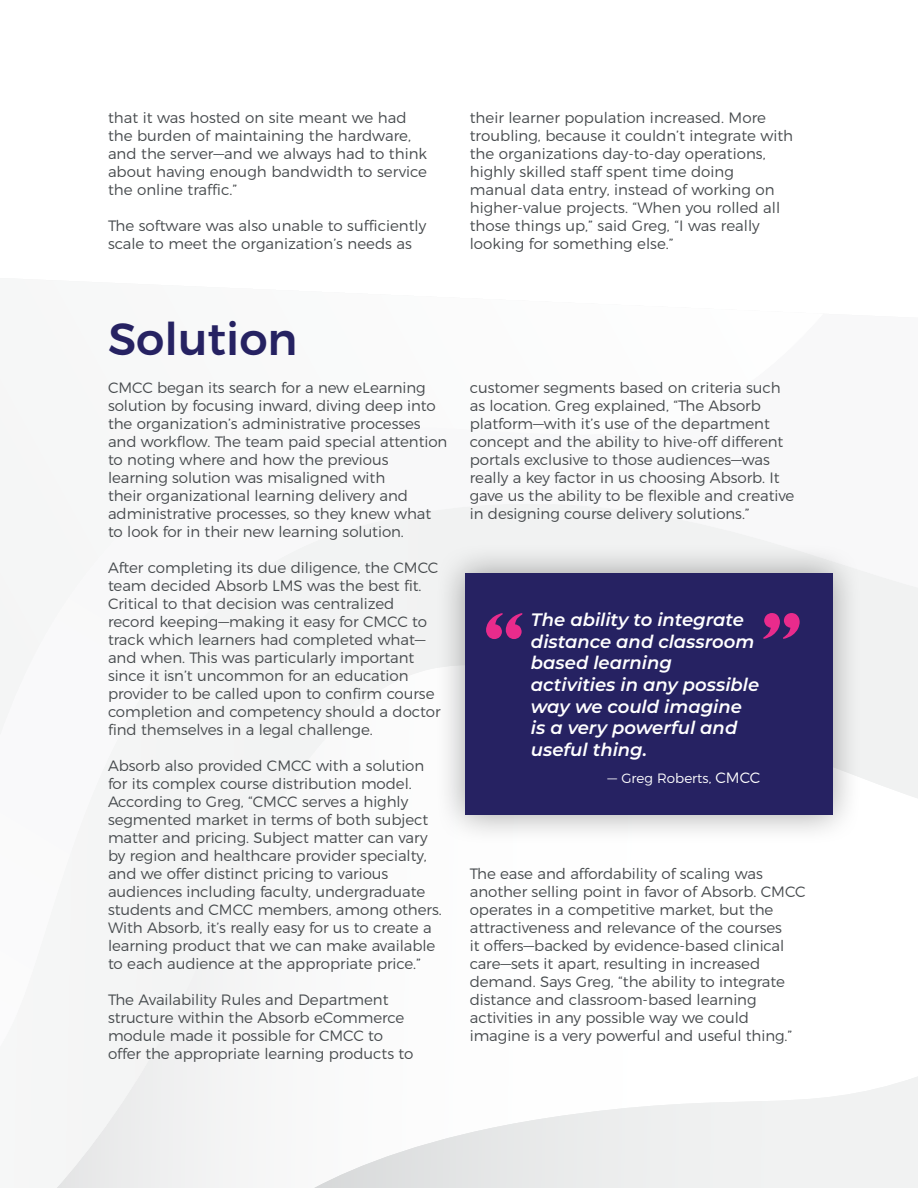
<style>
.page{position:relative;width:918px;height:1188px;background:#fff}
.page>*{position:absolute;margin:0;border:0;box-sizing:border-box;transform-origin:0 0}
.t1{font:700 90px "Perpetua Titling";color:#e92b8c}
.t2{font:500 45px "Montserrat";color:#262262}
.t3{font:italic 600 18px/21.6px "Montserrat";color:#fff}
.t4{font:300 15px/18px "Montserrat";letter-spacing:-.005em;color:#464a4d}
.t5{font:300 13.5px "Montserrat";color:#fff}
.s1{font-size:15px}
</style>
<div class="page">
<div style="left:56px;top:1047px;width:187px;height:141px;background:#f2f2f3"></div>
<svg style="left:84px;top:571px;width:834px;height:476px"></svg>
<div style="left:0;top:504px;width:771px;height:231px;background:#f5f5f5"></div>
<svg style="left:314px;top:1077px;width:604px;height:111px"></svg>
<div style="left:435px;top:543px;width:427px;height:303px;background:#000;opacity:.36"></div>
<div style="left:465px;top:573px;width:367px;height:242px;background:#262262"></div>
<p class="t4" style="left:108px;top:107px;width:321px">that it was hosted on site meant we had the burden of maintaining the hardware, and the server—and we always had to think about having enough bandwidth to service the online traffic.”</p>
<p class="t4" style="left:108px;top:215px;width:320px">The software was also unable to sufficiently scale to meet the organization’s needs as</p>
<p class="t4" style="left:470px;top:107px;width:325px">their learner population increased. More troubling, because it couldn’t integrate with the organizations day-to-day operations, highly skilled staff spent time doing manual data entry, instead of working on higher-value projects. “When you rolled all those things up,” said Greg, “I was really looking for something else.”</p>
<h2 class="t2" style="left:108px;top:302px;width:191px">Solution</h2>
<p class="t4" style="left:108px;top:377px;width:341px">CMCC began its search for a new eLearning solution by focusing inward, diving deep into the organization’s administrative processes and workflow. The team paid special attention to noting where and how the previous learning solution was misaligned with<br>their organizational learning delivery and administrative processes, so they knew what to look for in their new learning solution.</p>
<p class="t4" style="left:108px;top:557px;width:334px">After completing its due diligence, the CMCC team decided Absorb LMS was the best fit.<br>Critical to that decision was centralized record keeping—making it easy for CMCC to track which learners had completed what— and when. This was particularly important since it isn’t uncommon for an education provider to be called upon to confirm course completion and competency should a doctor find themselves in a legal challenge.</p>
<p class="t4" style="left:108px;top:755px;width:335px">Absorb also provided CMCC with a solution for its complex course distribution model.<br>According to Greg, “CMCC serves a highly segmented market in terms of both subject matter and pricing. Subject matter can vary by region and healthcare provider specialty, and we offer distinct pricing to various audiences including faculty, undergraduate students and CMCC members, among others.<br>With Absorb, it’s really easy for us to create a learning product that we can make available to each audience at the appropriate price.”</p>
<p class="t4" style="left:108px;top:989px;width:307px">The Availability Rules and Department structure within the Absorb eCommerce module made it possible for CMCC to offer the appropriate learning products to</p>
<p class="t4" style="left:470px;top:377px;width:326px">customer segments based on criteria such as location. Greg explained, “The Absorb platform—with it’s use of the department concept and the ability to hive-off different portals exclusive to those audiences—was really a key factor in us choosing Absorb. It gave us the ability to be flexible and creative in designing course delivery solutions.”</p>
<p class="t3" style="left:531px;top:608px;width:230px">The ability to integrate distance and classroom based learning activities in any possible way we could imagine is a very powerful and useful thing.</p>
<p class="t5" style="left:608px;top:767px;width:154px">— Greg Roberts, <span class="s1">CMCC</span></p>
<h1 class="t1" style="left:484px;top:590px;width:43px">“</h1>
<h1 class="t1" style="left:761px;top:590px;width:43px">”</h1>
<p class="t4" style="left:470px;top:863px;width:337px">The ease and affordability of scaling was another selling point in favor of Absorb. CMCC operates in a competitive market, but the attractiveness and relevance of the courses<br>it offers—backed by evidence-based clinical care—sets it apart, resulting in increased demand. Says Greg, “the ability to integrate distance and classroom-based learning activities in any possible way we could imagine is a very powerful and useful thing.”</p>
</div>
